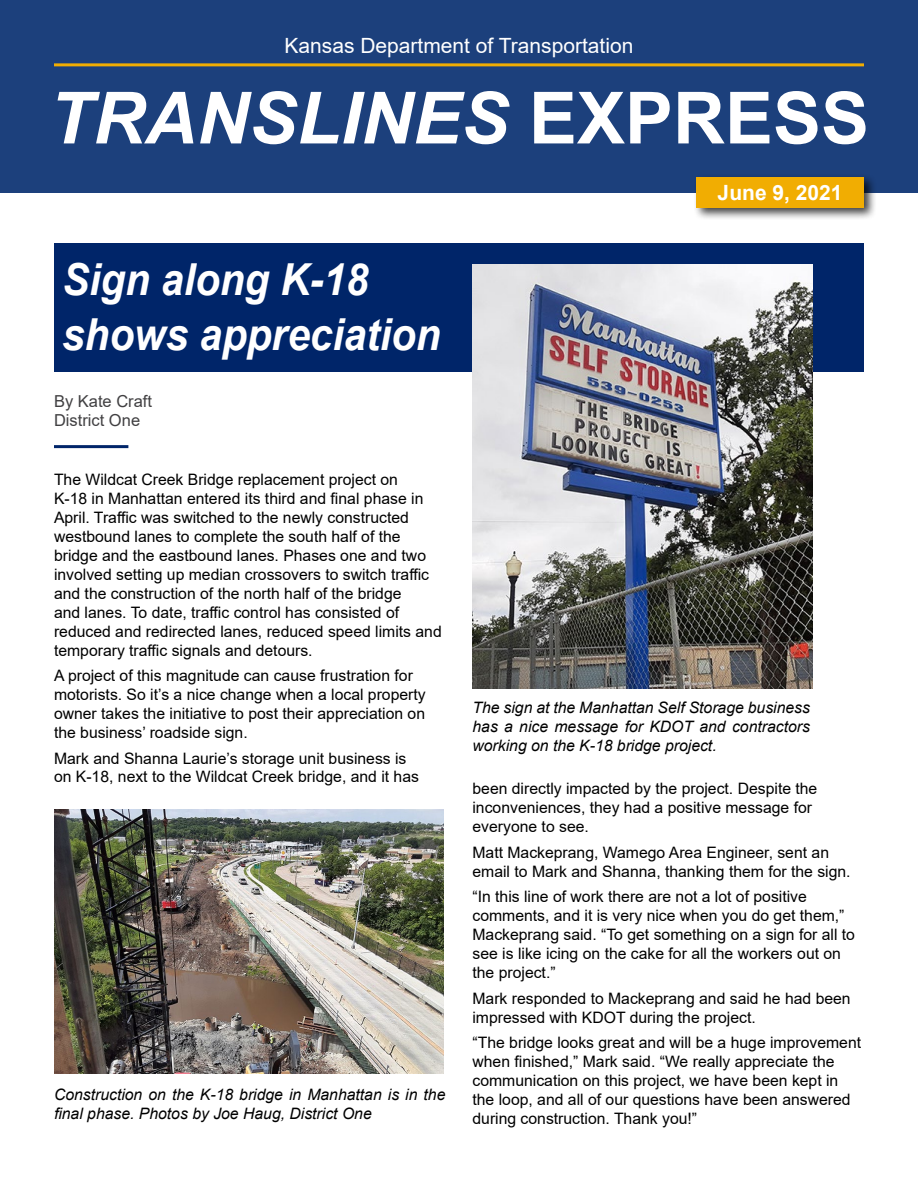
<style>
.page{position:relative;width:918px;height:1188px;background:#fff}
.page>*{position:absolute;margin:0;border:0;box-sizing:border-box;transform-origin:0 0}
.t1{font:italic 700 72px "Arial";color:#fff}
.t2{font:italic 700 44.1px/55.5px "Arial";color:#fff;scale:.92 1}
.t3{font:21px "Arial";color:#fff}
.t4{font:700 21px "Arial";color:#fff}
.t5{font:16.5px/19.8px "Arial";color:#414042}
.t6{font:15.75px/18.9px "Arial";color:#000}
.t7{font:italic 15.75px/18.9px "Arial";color:#000;text-align:justify}
.s1{font-style:normal}
</style>
<div class="page">
<div style="left:0;top:0;width:918px;height:192px;background:#1c407c"></div>
<hr style="left:54px;top:63px;width:810px;height:3px;background:#f1ad02">
<div style="left:693px;top:174px;width:184px;height:47px;background:#000;opacity:.75"></div>
<div style="left:696px;top:177px;width:168px;height:31px;background:#f1ad02"></div>
<div style="left:54px;top:243px;width:810px;height:129px;background:#002569"></div>
<img style="left:55px;top:809px;width:389px;height:265px">
<img style="left:472px;top:265px;width:340px;height:423px">
<hr style="left:54px;top:445px;width:74px;height:3px;background:#002569">
<h3 class="t3" style="left:284px;top:31px;width:351px">Kansas Department of Transportation</h3>
<h1 class="t1" style="left:49px;top:70px;width:822px">TRANSLINES <span class="s1">EXPRESS</span></h1>
<h2 class="t2" style="left:62px;top:253px;width:413px">Sign along K-18 shows appreciation</h2>
<p class="t5" style="left:54px;top:391px;width:100px">By Kate Craft<br>District One</p>
<p class="t6" style="left:54px;top:470px;width:389px">The Wildcat Creek Bridge replacement project on<br>K-18 in Manhattan entered its third and final phase in April. Traffic was switched to the newly constructed westbound lanes to complete the south half of the bridge and the eastbound lanes. Phases one and two involved setting up median crossovers to switch traffic and the construction of the north half of the bridge<br>and lanes. To date, traffic control has consisted of reduced and redirected lanes, reduced speed limits and temporary traffic signals and detours.</p>
<p class="t6" style="left:54px;top:666px;width:373px">A project of this magnitude can cause frustration for motorists. So it’s a nice change when a local property owner takes the initiative to post their appreciation on the business’ roadside sign.</p>
<p class="t6" style="left:54px;top:748px;width:367px">Mark and Shanna Laurie’s storage unit business is on K-18, next to the Wildcat Creek bridge, and it has</p>
<p class="t7" style="left:54px;top:1086px;width:393px">Construction on the K-18 bridge in Manhattan is in the final phase. Photos by Joe Haug, District One</p>
<h3 class="t4" style="left:718px;top:178px;width:126px">June 9, 2021</h3>
<p class="t7" style="left:472px;top:699px;width:339px">The sign at the Manhattan Self Storage business has a nice message for KDOT and contractors working on the K-18 bridge project.</p>
<p class="t6" style="left:472px;top:779px;width:346px">been directly impacted by the project. Despite the inconveniences, they had a positive message for everyone to see.</p>
<p class="t6" style="left:472px;top:843px;width:380px">Matt Mackeprang, Wamego Area Engineer, sent an email to Mark and Shanna, thanking them for the sign.</p>
<p class="t6" style="left:472px;top:887px;width:384px">“In this line of work there are not a lot of positive comments, and it is very nice when you do get them,” Mackeprang said. “To get something on a sign for all to see is like icing on the cake for all the workers out on the project.”</p>
<p class="t6" style="left:472px;top:989px;width:380px">Mark responded to Mackeprang and said he had been impressed with KDOT during the project.</p>
<p class="t6" style="left:472px;top:1033px;width:390px">“The bridge looks great and will be a huge improvement when finished,” Mark said. “We really appreciate the communication on this project, we have been kept in the loop, and all of our questions have been answered during construction. Thank you!”</p>
</div>
